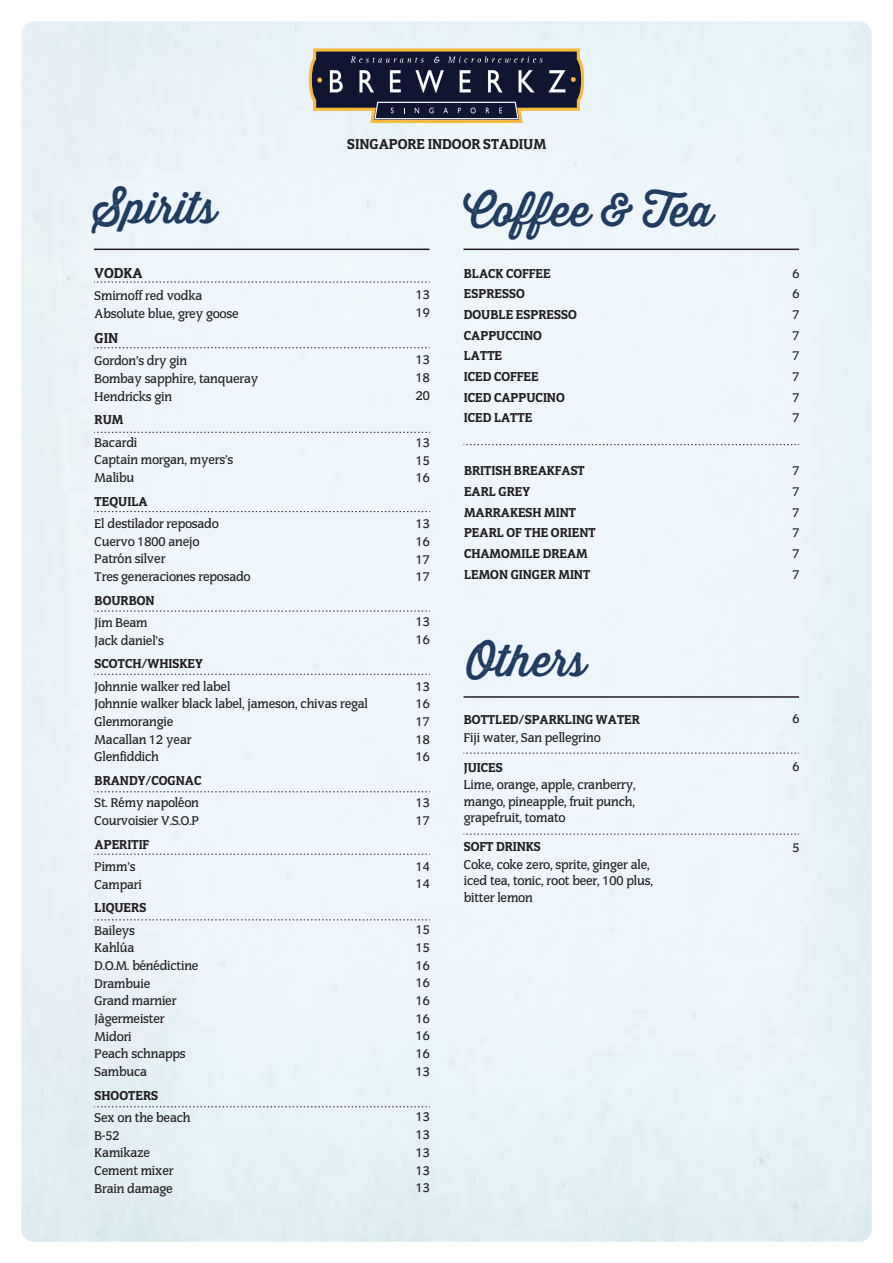
<style>
.page{position:relative;width:893px;height:1263px;background:#fff}
.page>*{position:absolute;margin:0;border:0;box-sizing:border-box;transform-origin:0 0}
.t1{font:43.5px "Thirsty Rough Reg";color:#1f3c60}
.t2{font:800 15px "OPTI Counsil";color:#231f20}
.t3{font:500 13.5px/17.7px "OPTI Counsil";color:#231f20}
.t4{font:800 13.5px/20.7px "OPTI Counsil";color:#231f20}
</style>
<div class="page">
<svg style="left:309px;top:48px;width:275px;height:75px;background:#525057"></svg>
<hr style="left:94px;top:249px;width:335px;height:1px;background:#231f20">
<svg style="left:94px;top:282px;width:336px;height:1px"></svg>
<svg style="left:94px;top:347px;width:336px;height:1px"></svg>
<svg style="left:94px;top:432px;width:336px;height:1px"></svg>
<svg style="left:94px;top:511px;width:336px;height:1px"></svg>
<svg style="left:94px;top:611px;width:336px;height:1px"></svg>
<svg style="left:94px;top:674px;width:336px;height:1px"></svg>
<svg style="left:94px;top:791px;width:336px;height:1px"></svg>
<svg style="left:94px;top:854px;width:336px;height:1px"></svg>
<svg style="left:94px;top:919px;width:336px;height:1px"></svg>
<svg style="left:94px;top:1106px;width:336px;height:1px"></svg>
<hr style="left:463px;top:249px;width:336px;height:1px;background:#231f20">
<hr style="left:463px;top:696px;width:336px;height:2px;background:#231f20">
<svg style="left:463px;top:753px;width:336px;height:1px"></svg>
<svg style="left:463px;top:834px;width:336px;height:1px"></svg>
<svg style="left:463px;top:444px;width:336px;height:1px"></svg>
<p class="t2" style="left:347px;top:134px;width:201px">SINGAPORE INDOOR STADIUM</p>
<h1 class="t1" style="left:94px;top:176px;width:124px">Spirits</h1>
<p class="t2" style="left:94px;top:263px;width:49px">VODKA</p>
<p class="t3" style="left:94px;top:286px;width:145px">Smirnoff red vodka<br>Absolute blue, grey goose</p>
<p class="t2" style="left:94px;top:328px;width:25px">GIN</p>
<p class="t3" style="left:94px;top:352px;width:165px">Gordon’s dry gin<br>Bombay sapphire, tanqueray<br>Hendricks gin</p>
<p class="t4" style="left:94px;top:409px;width:30px">RUM</p>
<p class="t3" style="left:94px;top:433px;width:140px">Bacardi<br>Captain morgan, myers’s<br>Malibu</p>
<p class="t4" style="left:94px;top:490px;width:55px">TEQUILA</p>
<p class="t3" style="left:94px;top:514px;width:157px">El destilador reposado<br>Cuervo 1800 anejo<br>Patrón silver<br>Tres generaciones reposado</p>
<p class="t4" style="left:94px;top:589px;width:62px">BOURBON</p>
<p class="t3" style="left:94px;top:613px;width:71px">Jim Beam<br>Jack daniel’s</p>
<p class="t4" style="left:94px;top:653px;width:110px">SCOTCH/WHISKEY</p>
<p class="t3" style="left:94px;top:677px;width:275px">Johnnie walker red label<br>Johnnie walker black label, jameson, chivas regal<br>Glenmorangie<br>Macallan 12 year<br>Glenfiddich</p>
<p class="t4" style="left:94px;top:770px;width:108px">BRANDY/COGNAC</p>
<p class="t3" style="left:94px;top:794px;width:106px">St. Rémy napoléon<br>Courvoisier V.S.O.P</p>
<p class="t4" style="left:94px;top:833px;width:56px">APERITIF</p>
<p class="t3" style="left:94px;top:857px;width:49px">Pimm’s<br>Campari</p>
<p class="t4" style="left:94px;top:897px;width:53px">LIQUERS</p>
<p class="t3" style="left:94px;top:921px;width:105px">Baileys<br>Kahlúa<br>D.O.M. bénédictine<br>Drambuie<br>Grand marnier<br>Jàgermeister<br>Midori<br>Peach schnapps<br>Sambuca</p>
<p class="t4" style="left:94px;top:1084px;width:65px">SHOOTERS</p>
<p class="t3" style="left:94px;top:1108px;width:97px">Sex on the beach<br>B-52<br>Kamikaze<br>Cement mixer<br>Brain damage</p>
<p class="t3" style="left:415px;top:286px;width:16px">13<br>19</p>
<p class="t3" style="left:415px;top:351px;width:16px;text-align:justify">13<br>18<br>20</p>
<p class="t3" style="left:415px;top:433px;width:16px;text-align:justify">13<br>15<br>16</p>
<p class="t3" style="left:415px;top:515px;width:16px;text-align:justify">13<br>16<br>17<br>17</p>
<p class="t3" style="left:415px;top:612px;width:16px">13<br>16</p>
<p class="t3" style="left:415px;top:677px;width:16px;text-align:justify">13<br>16<br>17<br>18<br>16</p>
<p class="t3" style="left:415px;top:793px;width:16px">13<br>17</p>
<p class="t3" style="left:415px;top:857px;width:16px">14<br>14</p>
<p class="t3" style="left:415px;top:921px;width:16px;text-align:justify">15<br>15<br>16<br>16<br>16<br>16<br>16<br>16<br>13</p>
<p class="t3" style="left:415px;top:1108px;width:16px;text-align:justify">13<br>13<br>13<br>13<br>13</p>
<h1 class="t1" style="left:463px;top:179px;width:251px">Coffee &amp; Tea</h1>
<p class="t4" style="left:463px;top:262px;width:114px">BLACK COFFEE<br>ESPRESSO<br>DOUBLE ESPRESSO<br>CAPPUCCINO<br>LATTE<br>ICED COFFEE<br>ICED CAPPUCINO<br>ICED LATTE</p>
<p class="t4" style="left:464px;top:460px;width:133px">BRITISH BREAKFAST<br>EARL GREY<br>MARRAKESH MINT<br>PEARL OF THE ORIENT<br>CHAMOMILE DREAM<br>LEMON GINGER MINT</p>
<h1 class="t1" style="left:466px;top:628px;width:121px">Others</h1>
<p class="t4" style="left:463px;top:709px;width:178px">BOTTLED/SPARKLING WATER</p>
<p class="t3" style="left:463px;top:728px;width:138px">Fiji water, San pellegrino</p>
<p class="t4" style="left:463px;top:756px;width:41px">JUICES</p>
<p class="t3" style="left:463px;top:776px;width:173px;line-height:16.2px;text-align:justify">Lime, orange, apple, cranberry, mango, pineapple, fruit punch, grapefruit, tomato</p>
<p class="t4" style="left:463px;top:836px;width:79px">SOFT DRINKS</p>
<p class="t3" style="left:463px;top:856px;width:191px;line-height:16.2px">Coke, coke zero, sprite, ginger ale, iced tea, tonic, root beer, 100 plus, bitter lemon</p>
<p class="t3" style="left:792px;top:262px;width:9px;line-height:20.7px;text-align:justify">6<br>6<br>7<br>7<br>7<br>7<br>7<br>7</p>
<p class="t3" style="left:792px;top:460px;width:9px;line-height:20.7px;text-align:justify">7<br>7<br>7<br>7<br>7<br>7</p>
<p class="t3" style="left:792px;top:710px;width:9px">6</p>
<p class="t3" style="left:792px;top:757px;width:9px">6</p>
<p class="t3" style="left:792px;top:838px;width:9px">5</p>
</div>
